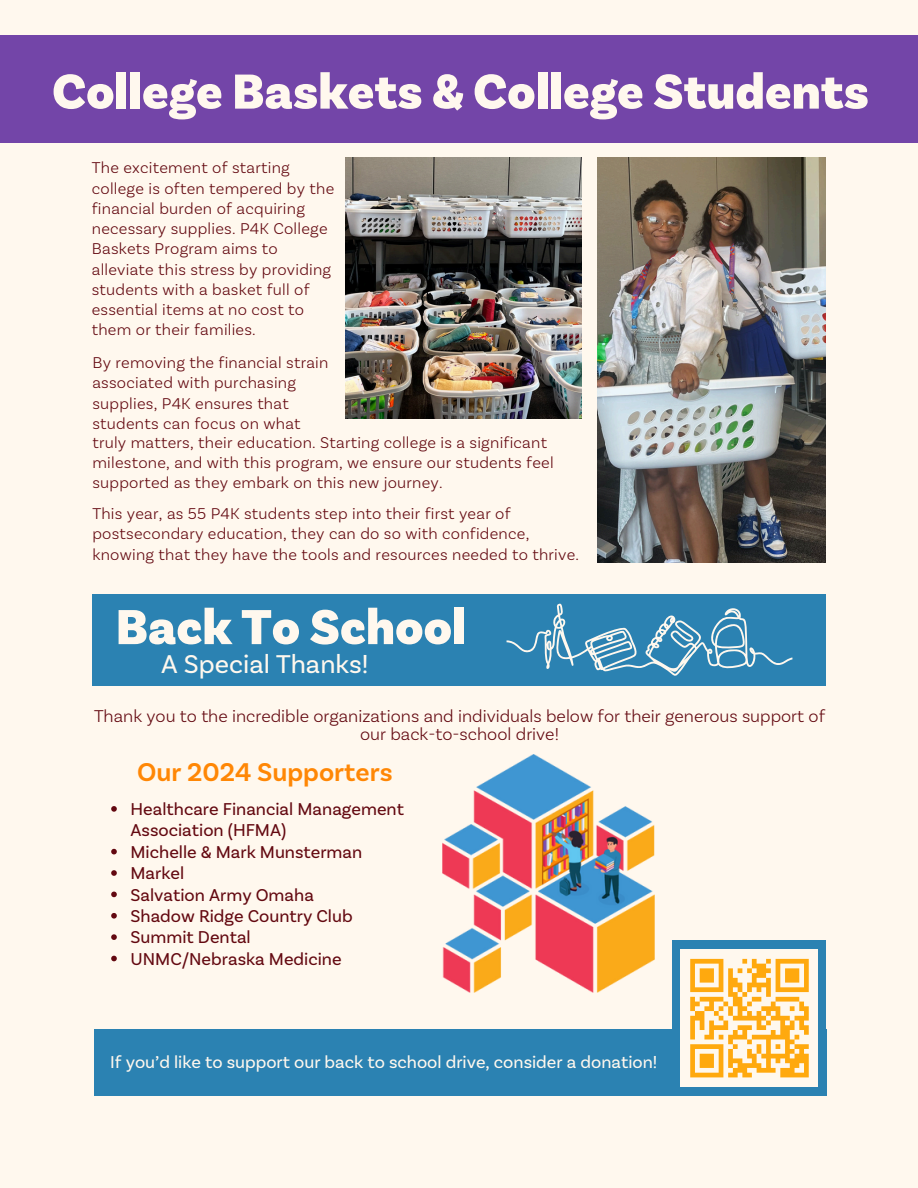
<style>
.page{position:relative;width:918px;height:1188px;background:#fff8ee}
.page>*{position:absolute;margin:0;border:0;box-sizing:border-box;transform-origin:0 0}
.t1{font:900 51.6px "Basic Sans";color:#fff8ee}
.t2{font:600 27px "Basic Sans";color:#ff8705}
.t3{font:27px "Basic Sans";color:#fff8ee}
.t4{font:18px/21.3px "Basic Sans";color:#630810}
.t5{font:300 18px/18px "Basic Sans";color:#630810;text-align:center}
.t6{font:18px "Basic Sans";color:#fff8ee}
.t7{font:300 16.5px/20.2px "Basic Sans";letter-spacing:.015em;color:#630810}
</style>
<div class="page">
<img style="left:443px;top:754px;width:211px;height:239px">
<img style="left:345px;top:157px;width:236px;height:262px">
<img style="left:598px;top:157px;width:227px;height:405px">
<div style="left:0;top:35px;width:918px;height:108px;background:#7345a8"></div>
<div style="left:92px;top:594px;width:733px;height:92px;background:#2b82b2"></div>
<div style="left:673px;top:941px;width:153px;height:155px;background:#2b82b2"></div>
<div style="left:94px;top:1029px;width:732px;height:67px;background:#2b82b2"></div>
<div style="left:681px;top:949px;width:137px;height:138px;background:#fff8ee"></div>
<svg style="left:690px;top:959px;width:119px;height:114px"></svg>
<hr style="left:690px;top:1073px;width:33px;height:4px;background:#ffa90e">
<svg style="left:728px;top:1073px;width:10px;height:4px"></svg>
<svg style="left:742px;top:1073px;width:10px;height:4px"></svg>
<hr style="left:780px;top:1073px;width:29px;height:4px;background:#ffa90e">
<svg style="left:507px;top:603px;width:285px;height:73px"></svg>
<svg style="left:111px;top:806px;width:6px;height:6px"></svg>
<svg style="left:111px;top:849px;width:6px;height:5px"></svg>
<svg style="left:111px;top:870px;width:6px;height:6px"></svg>
<svg style="left:111px;top:892px;width:6px;height:5px"></svg>
<svg style="left:111px;top:913px;width:6px;height:6px"></svg>
<svg style="left:111px;top:934px;width:6px;height:6px"></svg>
<svg style="left:111px;top:956px;width:6px;height:5px"></svg>
<p class="t1" style="left:52px;top:57px;width:818px">College Baskets &amp; College Students</p>
<p class="t7" style="left:92px;top:157px;width:244px">The excitement of starting college is often tempered by the financial burden of acquiring necessary supplies. P4K College<br>Baskets Program aims to alleviate this stress by providing students with a basket full of essential items at no cost to them or their families.</p>
<p class="t7" style="left:92px;top:351px;width:238px">By removing the financial strain associated with purchasing supplies, P4K ensures that students can focus on what</p>
<p class="t7" style="left:92px;top:431px;width:463px">truly matters, their education. Starting college is a significant milestone, and with this program, we ensure our students feel supported as they embark on this new journey.</p>
<p class="t7" style="left:92px;top:502px;width:488px">This year, as 55 P4K students step into their first year of postsecondary education, they can do so with confidence, knowing that they have the tools and resources needed to thrive.</p>
<p class="t1" style="left:116px;top:593px;width:352px">Back To School</p>
<p class="t3" style="left:161px;top:646px;width:209px">A Special Thanks!</p>
<p class="t5" style="left:94px;top:706px;width:733px">Thank you to the incredible organizations and individuals below for their generous support of our back-to-school drive!</p>
<p class="t2" style="left:137px;top:754px;width:257px">Our 2024 Supporters</p>
<p class="t4" style="left:131px;top:797px;width:275px">Healthcare Financial Management<br>Association (HFMA)</p>
<h1 class="t4" style="left:131px;top:840px;width:233px">Michelle &amp; Mark Munsterman</h1>
<h3 class="t4" style="left:131px;top:861px;width:55px">Markel</h3>
<p class="t4" style="left:131px;top:883px;width:185px">Salvation Army Omaha</p>
<p class="t4" style="left:131px;top:904px;width:224px">Shadow Ridge Country Club</p>
<h2 class="t4" style="left:131px;top:926px;width:122px">Summit Dental</h2>
<p class="t4" style="left:131px;top:947px;width:213px">UNMC/Nebraska Medicine</p>
<p class="t6" style="left:110px;top:1050px;width:549px">If you’d like to support our back to school drive, consider a donation!</p>
</div>
